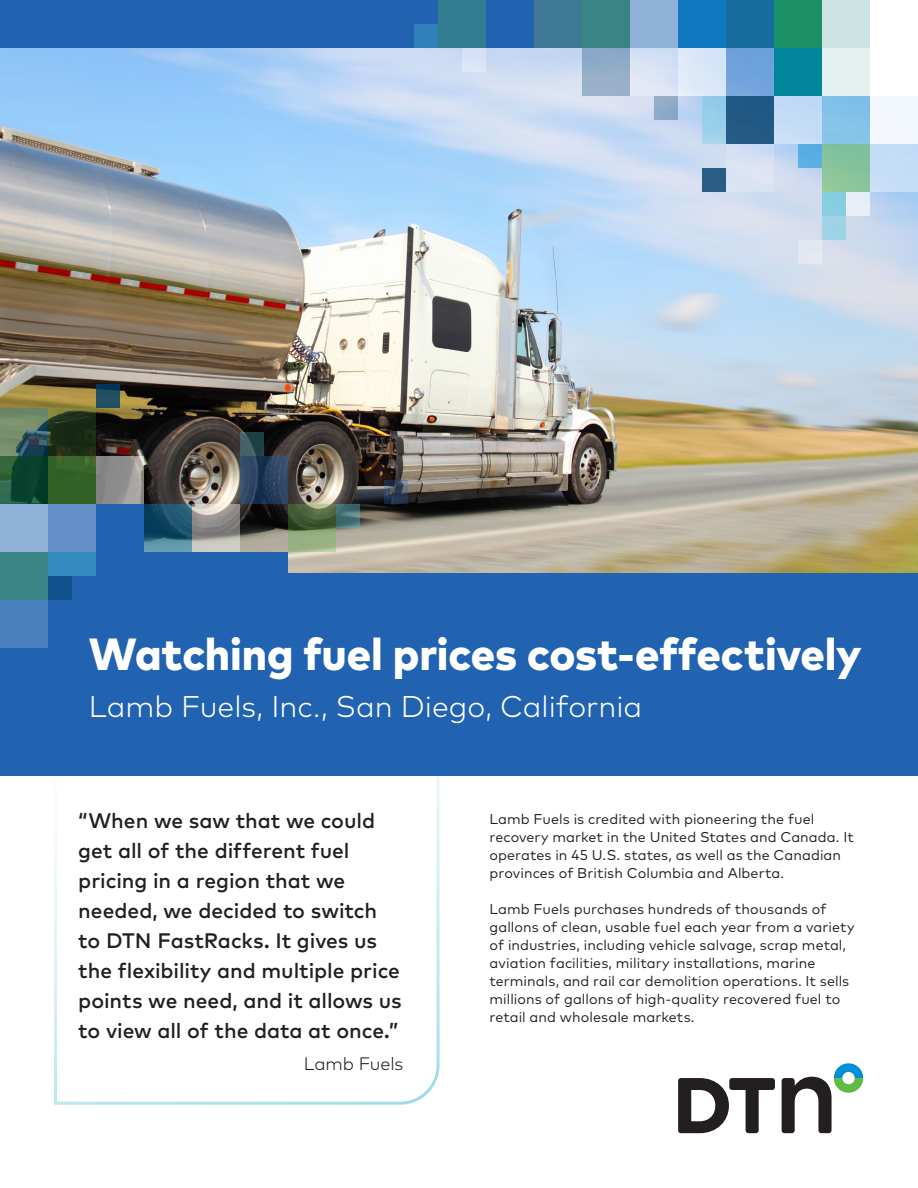
<style>
.page{position:relative;width:918px;height:1188px;background:#fff}
.page>*{position:absolute;margin:0;border:0;box-sizing:border-box;transform-origin:0 0}
.Title_Rev{font:800 45px "Mark Pro";letter-spacing:-.005em;color:#fff}
.Location_Rev{font:300 30px "Mark Pro";color:#fff}
.t1{font:500 21px/30px "Mark Pro";letter-spacing:-.005em;color:#231f20}
.Quote_Footer{font:300 18px "Mark Pro";letter-spacing:-.005em;color:#231f20}
.Body{font:14.25px/18px "Mark Pro";letter-spacing:.005em;color:#231f20}
</style>
<div class="page">
<svg style="left:678px;top:1078px;width:97px;height:55px"></svg>
<svg style="left:782px;top:1063px;width:81px;height:70px"></svg>
<img style="left:0;top:48px;width:918px;height:525px">
<svg style="left:54px;top:776px;width:386px;height:329px"></svg>
<div style="left:0;top:0;width:774px;height:48px;background:#2163b0"></div>
<div style="left:678px;top:48px;width:48px;height:48px;background:#dae8f9"></div>
<div style="left:630px;top:48px;width:48px;height:48px;background:#d9e4f5"></div>
<div style="left:630px;top:0;width:48px;height:48px;background:#8fb0d7"></div>
<div style="left:870px;top:48px;width:48px;height:48px;background:#fff"></div>
<div style="left:870px;top:96px;width:48px;height:48px;background:#f3f8fd"></div>
<div style="left:870px;top:144px;width:48px;height:48px;background:#c5ddf7"></div>
<div style="left:822px;top:0;width:48px;height:48px;background:#cce5e3"></div>
<div style="left:774px;top:0;width:48px;height:48px;background:#1c9067"></div>
<div style="left:582px;top:0;width:48px;height:48px;background:#398586"></div>
<div style="left:726px;top:0;width:48px;height:48px;background:#176b9e"></div>
<div style="left:678px;top:0;width:48px;height:48px;background:#1078c2"></div>
<div style="left:774px;top:48px;width:48px;height:48px;background:#00859b"></div>
<div style="left:774px;top:96px;width:48px;height:48px;background:#c3dbf6"></div>
<div style="left:822px;top:192px;width:24px;height:24px;background:#85cee1"></div>
<div style="left:654px;top:96px;width:24px;height:24px;background:#8daac8"></div>
<div style="left:462px;top:48px;width:24px;height:24px;background:#d7e2f6"></div>
<div style="left:702px;top:96px;width:24px;height:24px;background:#94cbea"></div>
<div style="left:702px;top:120px;width:24px;height:24px;background:#9ed0ea"></div>
<div style="left:414px;top:24px;width:24px;height:24px;background:#3080bc"></div>
<div style="left:798px;top:144px;width:24px;height:24px;background:#59aee3"></div>
<div style="left:822px;top:216px;width:24px;height:24px;background:#9ed3e5"></div>
<div style="left:798px;top:240px;width:24px;height:24px;background:#e3e8f1"></div>
<div style="left:702px;top:168px;width:24px;height:24px;background:#2a5d84"></div>
<div style="left:846px;top:192px;width:24px;height:24px;background:#e8eff8"></div>
<div style="left:726px;top:48px;width:48px;height:48px;background:#70a2dc"></div>
<div style="left:582px;top:48px;width:48px;height:48px;background:#96aec9"></div>
<div style="left:726px;top:96px;width:48px;height:48px;background:#225984"></div>
<div style="left:822px;top:48px;width:48px;height:48px;background:#e5f1f1"></div>
<div style="left:534px;top:0;width:48px;height:48px;background:#407996"></div>
<div style="left:438px;top:0;width:48px;height:48px;background:#337d90"></div>
<div style="left:822px;top:96px;width:48px;height:48px;background:#84c3e9"></div>
<div style="left:726px;top:144px;width:48px;height:48px;background:linear-gradient(to bottom,#d0def4,#dee6f2)"></div>
<div style="left:822px;top:144px;width:48px;height:48px;background:#86c39b"></div>
<div style="left:0;top:573px;width:918px;height:203px;background:#2163b0"></div>
<div style="left:0;top:552px;width:288px;height:23px;background:#2163b0"></div>
<div style="left:0;top:504px;width:144px;height:61px;background:#2163b0"></div>
<div style="left:0;top:504px;width:48px;height:48px;background:#8fb0d7"></div>
<div style="left:0;top:600px;width:48px;height:48px;background:#4c81bf"></div>
<svg style="left:192px;top:504px;width:48px;height:48px;background:#a8a5a0"></svg>
<svg style="left:0;top:456px;width:48px;height:48px;background:#124a32"></svg>
<svg style="left:0;top:408px;width:48px;height:48px;background:#597665"></svg>
<div style="left:48px;top:504px;width:48px;height:48px;background:#6391c7"></div>
<svg style="left:144px;top:504px;width:48px;height:48px;background:#296079"></svg>
<svg style="left:96px;top:456px;width:48px;height:48px;background:#939190"></svg>
<svg style="left:384px;top:480px;width:24px;height:24px"></svg>
<svg style="left:240px;top:432px;width:24px;height:24px"></svg>
<div style="left:48px;top:552px;width:24px;height:24px;background:#358ac0"></div>
<div style="left:72px;top:552px;width:24px;height:24px;background:#358ac0"></div>
<svg style="left:336px;top:504px;width:24px;height:24px"></svg>
<svg style="left:96px;top:384px;width:24px;height:24px"></svg>
<div style="left:48px;top:576px;width:24px;height:24px;background:#10508c"></div>
<svg style="left:240px;top:456px;width:48px;height:48px;background:#2b415f"></svg>
<div style="left:48px;top:456px;width:48px;height:48px;background:#326025"></div>
<div style="left:0;top:552px;width:48px;height:48px;background:#398586"></div>
<svg style="left:288px;top:504px;width:48px;height:48px;background:#6f875d"></svg>
<svg style="left:48px;top:408px;width:48px;height:48px;background:#27361a"></svg>
<p class="Title_Rev" style="left:89px;top:620px;width:775px">Watching fuel prices cost-effectively</p>
<p class="Location_Rev" style="left:89px;top:684px;width:555px">Lamb Fuels, Inc., San Diego, California</p>
<p class="t1" style="left:78px;top:804px;width:325px">“When we saw that we could get all of the different fuel pricing in a region that we needed, we decided to switch to DTN FastRacks. It gives us the flexibility and multiple price points we need, and it allows us to view all of the data at once.”</p>
<p class="Quote_Footer" style="left:304px;top:1050px;width:101px">Lamb Fuels</p>
<p class="Body" style="left:490px;top:809px;width:366px">Lamb Fuels is credited with pioneering the fuel recovery market in the United States and Canada. It operates in 45 U.S. states, as well as the Canadian provinces of British Columbia and Alberta.</p>
<p class="Body" style="left:490px;top:899px;width:367px">Lamb Fuels purchases hundreds of thousands of gallons of clean, usable fuel each year from a variety of industries, including vehicle salvage, scrap metal, aviation facilities, military installations, marine terminals, and rail car demolition operations. It sells millions of gallons of high-quality recovered fuel to retail and wholesale markets.</p>
</div>
